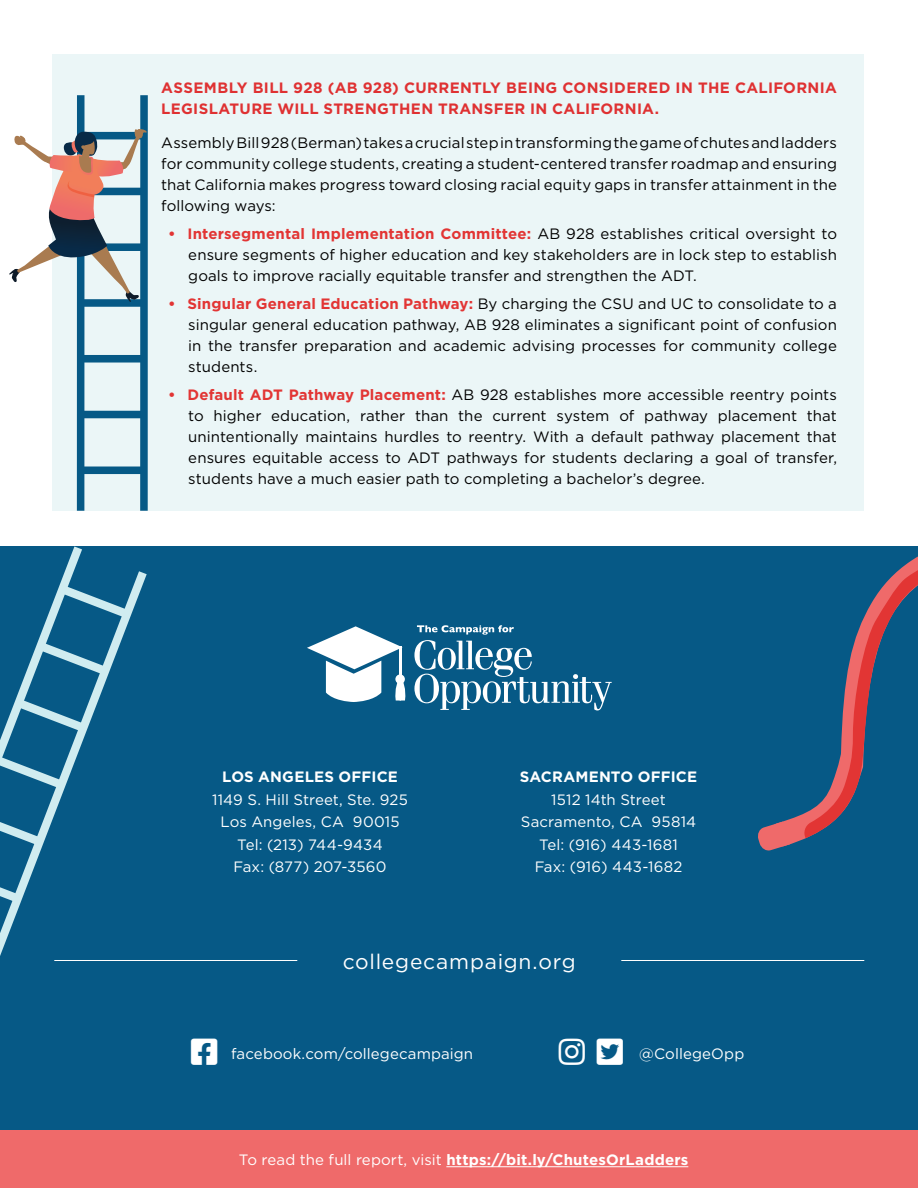
<style>
.page{position:relative;width:918px;height:1188px;background:#fff}
.page>*{position:absolute;margin:0;border:0;box-sizing:border-box;transform-origin:0 0}
.t1{font:21px "Gotham";letter-spacing:.04em;color:#fff}
.t2{font:15px/21px "Gotham";letter-spacing:.005em;color:#000;text-align:justify}
.t3{font:15px/22.5px "Gotham";letter-spacing:.01em;color:#fff;text-align:center}
.t4{font:700 15px/21px "Gotham";letter-spacing:.025em;color:#df3132}
.t5{font:700 15px "Gotham";letter-spacing:.01em;color:#fff}
.s1{font-weight:700;color:#e23534}
.s2{font-weight:400}
</style>
<div class="page">
<div style="left:52px;top:54px;width:812px;height:457px;background:#ebf6f7"></div>
<div style="left:77px;top:95px;width:8px;height:416px;background:#065986"></div>
<div style="left:140px;top:95px;width:8px;height:416px;background:#065986"></div>
<svg style="left:84px;top:355px;width:57px;height:8px"></svg>
<svg style="left:85px;top:411px;width:55px;height:7px"></svg>
<svg style="left:85px;top:467px;width:55px;height:7px"></svg>
<svg style="left:9px;top:129px;width:138px;height:178px"></svg>
<div style="left:0;top:546px;width:918px;height:642px;background:#065986"></div>
<svg style="left:414px;top:625px;width:198px;height:85px"></svg>
<svg style="left:307px;top:626px;width:99px;height:76px"></svg>
<svg style="left:0;top:571px;width:147px;height:385px"></svg>
<svg style="left:0;top:546px;width:129px;height:242px"></svg>
<svg style="left:0;top:822px;width:42px;height:23px"></svg>
<svg style="left:0;top:887px;width:20px;height:15px"></svg>
<svg style="left:781px;top:814px;width:25px;height:31px"></svg>
<svg style="left:803px;top:556px;width:115px;height:282px"></svg>
<svg style="left:758px;top:822px;width:32px;height:29px"></svg>
<hr style="left:54px;top:960px;width:243px;height:1px;background:#fff">
<hr style="left:621px;top:960px;width:243px;height:1px;background:#fff">
<div style="left:0;top:1131px;width:918px;height:57px;background:#ef6a6a"></div>
<hr style="left:446px;top:1166px;width:242px;height:1px;background:#fff">
<p class="t4" style="left:161px;top:77px;width:677px">ASSEMBLY BILL 928 (AB 928) CURRENTLY BEING CONSIDERED IN THE CALIFORNIA<br>LEGISLATURE WILL STRENGTHEN TRANSFER IN CALIFORNIA.</p>
<p class="t2" style="left:161px;top:132px;width:677px">Assembly Bill 928 (Berman) takes a crucial step in transforming the game of chutes and ladders for community college students, creating a student-centered transfer roadmap and ensuring that California makes progress toward closing racial equity gaps in transfer attainment in the following ways:</p>
<p class="t2" style="left:188px;top:223px;width:650px;text-indent:-20px"><span class="s1">• Intersegmental Implementation Committee:</span> AB 928 establishes critical oversight to ensure segments of higher education and key stakeholders are in lock step to establish goals to improve racially equitable transfer and strengthen the ADT.</p>
<p class="t2" style="left:188px;top:293px;width:650px;text-indent:-20px"><span class="s1">• Singular General Education Pathway:</span> By charging the CSU and UC to consolidate to a singular general education pathway, AB 928 eliminates a significant point of confusion in the transfer preparation and academic advising processes for community college students.</p>
<p class="t2" style="left:188px;top:384px;width:650px;text-indent:-20px"><span class="s1">• Default ADT Pathway Placement:</span> AB 928 establishes more accessible reentry points to higher education, rather than the current system of pathway placement that unintentionally maintains hurdles to reentry. With a default pathway placement that ensures equitable access to ADT pathways for students declaring a goal of transfer, students have a much easier path to completing a bachelor’s degree.</p>
<p class="t5" style="left:222px;top:767px;width:177px">LOS ANGELES OFFICE</p>
<p class="t3" style="left:212px;top:788px;width:197px">1149 S. Hill Street, Ste. 925<br>Los Angeles, CA 90015<br>Tel: (213) 744-9434<br>Fax: (877) 207-3560</p>
<p class="t5" style="left:520px;top:767px;width:179px">SACRAMENTO OFFICE</p>
<p class="t3" style="left:521px;top:788px;width:177px">1512 14th Street<br>Sacramento, CA 95814<br>Tel: (916) 443-1681<br>Fax: (916) 443-1682</p>
<h1 class="t1" style="left:343px;top:948px;width:235px">collegecampaign.org</h1>
<p class="t3" style="left:191px;top:1042px;width:283px">□□▲❑◆ facebook.com/collegecampaign</p>
<p class="t3" style="left:559px;top:1042px;width:187px">■▲▼ ▼▼▲❑◆ @CollegeOpp</p>
<p class="t5" style="left:239px;top:1150px;width:451px"><span class="s2">To read the full report, visit</span> https://bit.ly/ChutesOrLadders</p>
</div>
